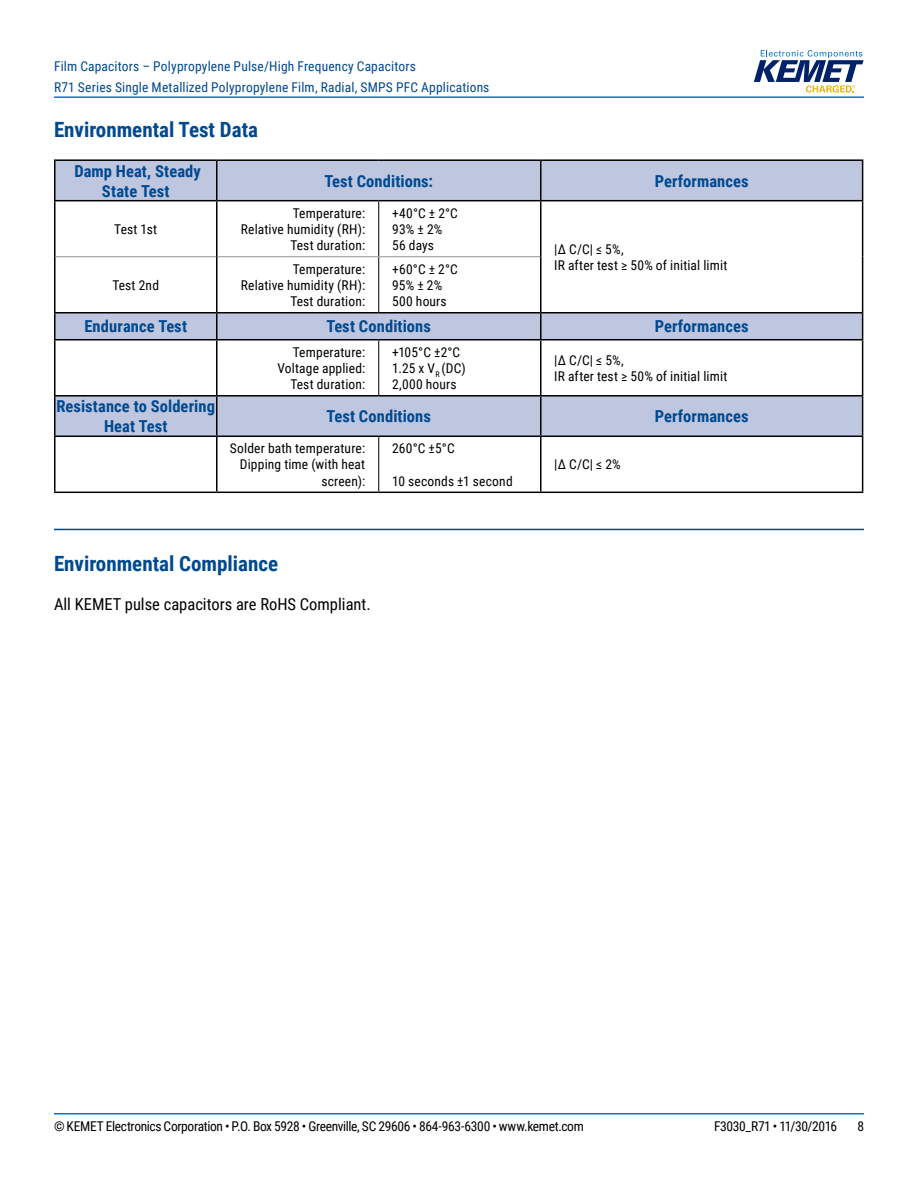
<style>
.page{position:relative;width:918px;height:1188px;background:#fff}
.page>*{position:absolute;margin:0;border:0;box-sizing:border-box;transform-origin:0 0}
.t1{font:700 21px "Roboto Condensed";color:#004990}
.t2{font:700 16.5px/19.8px "Roboto Condensed";letter-spacing:.005em;color:#004990;text-align:center}
.t3{font:16.5px "Roboto Condensed";color:#000}
.t4{font:13.5px/16.2px "Roboto Condensed";letter-spacing:.01em;color:#000}
.t5{font:13.5px/21px "Roboto Condensed";letter-spacing:.01em;color:#004990}
.t6{font:13.5px "Roboto Condensed";letter-spacing:-.025em;color:#000}
.t7{font:13.5px "Roboto Condensed";letter-spacing:-.03em;color:#000}
</style>
<div class="page">
<hr style="left:54px;top:1113px;width:810px;height:2px;background:#007cc2">
<hr style="left:54px;top:96px;width:810px;height:2px;background:#007cc2">
<svg style="left:754px;top:50px;width:110px;height:43px"></svg>
<hr style="left:54px;top:529px;width:810px;height:1px;background:#004990">
<svg style="left:56px;top:161px;width:806px;height:275px"></svg>
<hr style="left:862px;top:201px;width:1px;height:56px;background:#000">
<hr style="left:862px;top:257px;width:1px;height:55px;background:#000">
<hr style="left:862px;top:340px;width:1px;height:55px;background:#000">
<hr style="left:862px;top:437px;width:1px;height:55px;background:#000">
<hr style="left:541px;top:492px;width:322px;height:1px;background:#000">
<hr style="left:378px;top:201px;width:1px;height:55px;background:#000">
<hr style="left:378px;top:257px;width:1px;height:55px;background:#000">
<hr style="left:378px;top:340px;width:1px;height:55px;background:#000">
<hr style="left:378px;top:437px;width:1px;height:55px;background:#000">
<hr style="left:54px;top:395px;width:163px;height:2px;background:#000">
<hr style="left:541px;top:395px;width:322px;height:2px;background:#000">
<hr style="left:862px;top:397px;width:1px;height:39px;background:#000">
<hr style="left:54px;top:436px;width:163px;height:1px;background:#000">
<hr style="left:541px;top:436px;width:322px;height:1px;background:#000">
<hr style="left:217px;top:395px;width:162px;height:2px;background:#000">
<hr style="left:379px;top:395px;width:162px;height:2px;background:#000">
<hr style="left:217px;top:436px;width:162px;height:1px;background:#000">
<hr style="left:379px;top:436px;width:162px;height:1px;background:#000">
<hr style="left:541px;top:159px;width:322px;height:2px;background:#000">
<hr style="left:862px;top:161px;width:1px;height:39px;background:#000">
<hr style="left:54px;top:200px;width:163px;height:1px;background:#000">
<hr style="left:217px;top:200px;width:162px;height:1px;background:#000">
<hr style="left:379px;top:200px;width:162px;height:1px;background:#000">
<hr style="left:541px;top:200px;width:322px;height:1px;background:#000">
<hr style="left:56px;top:256px;width:160px;height:1px;background:#939597">
<hr style="left:218px;top:256px;width:161px;height:1px;background:#939597">
<hr style="left:379px;top:256px;width:161px;height:1px;background:#939597">
<hr style="left:54px;top:312px;width:163px;height:1px;background:#000">
<hr style="left:217px;top:312px;width:162px;height:1px;background:#000">
<hr style="left:379px;top:312px;width:162px;height:1px;background:#000">
<hr style="left:541px;top:312px;width:322px;height:1px;background:#000">
<svg style="left:862px;top:313px;width:1px;height:26px"></svg>
<hr style="left:54px;top:339px;width:163px;height:1px;background:#000">
<hr style="left:217px;top:339px;width:162px;height:1px;background:#000">
<hr style="left:379px;top:339px;width:162px;height:1px;background:#000">
<hr style="left:541px;top:339px;width:322px;height:1px;background:#000">
<hr style="left:54px;top:159px;width:163px;height:2px;background:#000">
<hr style="left:54px;top:161px;width:2px;height:39px;background:#000">
<hr style="left:54px;top:201px;width:2px;height:56px;background:#000">
<hr style="left:54px;top:257px;width:2px;height:55px;background:#000">
<hr style="left:54px;top:313px;width:2px;height:26px;background:#000">
<hr style="left:54px;top:340px;width:2px;height:55px;background:#000">
<hr style="left:54px;top:397px;width:2px;height:39px;background:#000">
<hr style="left:54px;top:437px;width:2px;height:55px;background:#000">
<hr style="left:54px;top:492px;width:163px;height:1px;background:#000">
<hr style="left:217px;top:159px;width:162px;height:2px;background:#000">
<hr style="left:216px;top:161px;width:2px;height:39px;background:#000">
<hr style="left:379px;top:159px;width:162px;height:2px;background:#000">
<hr style="left:540px;top:161px;width:2px;height:39px;background:#000">
<hr style="left:216px;top:201px;width:2px;height:56px;background:#000">
<hr style="left:540px;top:201px;width:2px;height:56px;background:#000">
<hr style="left:216px;top:257px;width:2px;height:55px;background:#000">
<hr style="left:540px;top:257px;width:2px;height:55px;background:#000">
<hr style="left:216px;top:313px;width:2px;height:26px;background:#000">
<hr style="left:540px;top:313px;width:2px;height:26px;background:#000">
<hr style="left:216px;top:340px;width:2px;height:55px;background:#000">
<hr style="left:540px;top:340px;width:2px;height:55px;background:#000">
<hr style="left:216px;top:397px;width:2px;height:39px;background:#000">
<hr style="left:540px;top:397px;width:2px;height:39px;background:#000">
<hr style="left:216px;top:437px;width:2px;height:55px;background:#000">
<hr style="left:540px;top:437px;width:2px;height:55px;background:#000">
<hr style="left:217px;top:492px;width:162px;height:1px;background:#000">
<hr style="left:379px;top:492px;width:162px;height:1px;background:#000">
<p class="t5" style="left:54px;top:57px;width:437px">Film Capacitors – Polypropylene Pulse/High Frequency Capacitors<br>R71 Series Single Metallized Polypropylene Film, Radial, SMPS PFC Applications</p>
<h1 class="t1" style="left:54px;top:115px;width:206px">Environmental Test Data</h1>
<p class="t2" style="left:74px;top:160px;width:128px">Damp Heat, Steady<br>State Test</p>
<p class="t2" style="left:324px;top:170px;width:110px">Test Conditions:</p>
<p class="t2" style="left:655px;top:170px;width:95px">Performances</p>
<p class="t4" style="left:114px;top:222px;width:44px">Test 1st</p>
<p class="t4" style="left:241px;top:206px;width:126px;text-align:right">Temperature:<br>Relative humidity (RH):<br>Test duration:</p>
<p class="t4" style="left:392px;top:204px;width:67px">+40°C ± 2°C<br>93% ± 2%<br>56 days</p>
<p class="t4" style="left:554px;top:240px;width:175px">|Δ C/C| ≤ 5%,<br>IR after test ≥ 50% of initial limit</p>
<p class="t4" style="left:241px;top:262px;width:126px;text-align:right">Temperature:<br>Relative humidity (RH):<br>Test duration:</p>
<p class="t4" style="left:392px;top:260px;width:67px">+60°C ± 2°C<br>95% ± 2%<br>500 hours</p>
<p class="t4" style="left:112px;top:278px;width:48px">Test 2nd</p>
<p class="t2" style="left:84px;top:316px;width:104px">Endurance Test</p>
<p class="t2" style="left:327px;top:316px;width:106px">Test Conditions</p>
<p class="t2" style="left:655px;top:316px;width:95px">Performances</p>
<p class="t4" style="left:278px;top:345px;width:89px;text-align:right">Temperature:<br>Voltage applied:<br>Test duration:</p>
<p class="t4" style="left:392px;top:343px;width:75px">+105°C ±2°C<br>1.25 x V<sub>R</sub> (DC)<br>2,000 hours</p>
<p class="t4" style="left:554px;top:351px;width:175px">|Δ C/C| ≤ 5%,<br>IR after test ≥ 50% of initial limit</p>
<p class="t2" style="left:57px;top:396px;width:160px">Resistance to Soldering<br>Heat Test</p>
<p class="t2" style="left:327px;top:406px;width:106px">Test Conditions</p>
<p class="t2" style="left:655px;top:406px;width:95px">Performances</p>
<p class="t4" style="left:230px;top:441px;width:137px;text-align:right">Solder bath temperature:<br>Dipping time (with heat screen):</p>
<p class="t4" style="left:392px;top:440px;width:64px">260°C ±5°C</p>
<p class="t4" style="left:554px;top:456px;width:68px">|Δ C/C| ≤ 2%</p>
<p class="t4" style="left:392px;top:474px;width:122px">10 seconds ±1 second</p>
<h1 class="t1" style="left:54px;top:549px;width:226px">Environmental Compliance</h1>
<p class="t3" style="left:54px;top:596px;width:318px">All KEMET pulse capacitors are RoHS Compliant.</p>
<p class="t6" style="left:54px;top:1120px;width:531px">© KEMET Electronics Corporation • P.O. Box 5928 • Greenville, SC 29606 • 864-963-6300 • www.kemet.com</p>
<p class="t7" style="left:714px;top:1120px;width:124px">F3030_R71 • 11/30/2016</p>
<p class="t4" style="left:857px;top:1119px;width:8px">8</p>
</div>
